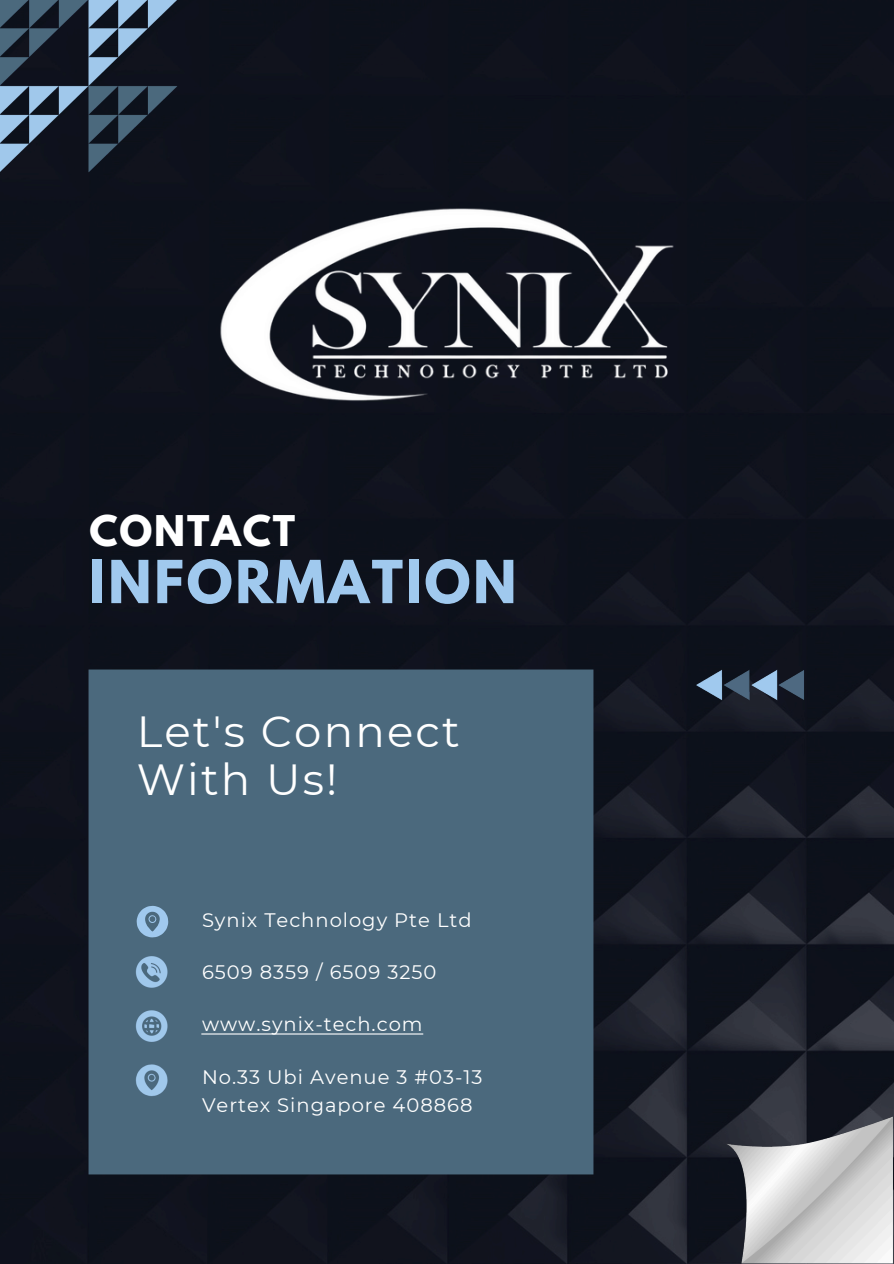
<style>
.page{position:relative;width:894px;height:1264px;background:#fff}
.page>*{position:absolute;margin:0;border:0;box-sizing:border-box;transform-origin:0 0}
.t1{font:700 52.5px "League Spartan";letter-spacing:.05em;color:#a0c9ee}
.t2{font:43.5px/47.2px "Montserrat";letter-spacing:.05em;color:#fff}
.t3{font:700 37.5px "League Spartan";letter-spacing:.05em;color:#fff}
.t4{font:19.5px "Montserrat";letter-spacing:.05em;color:#fff}
</style>
<div class="page">
<img style="left:0;top:0;width:893px;height:1263px">
<img style="left:0;top:0;width:184px;height:179px">
<div style="left:82px;top:662px;width:518px;height:519px;background:#4b697d"></div>
<img style="left:718px;top:1109px;width:175px;height:154px">
<img style="left:688px;top:662px;width:122px;height:45px">
<img style="left:215px;top:205px;width:462px;height:198px">
<svg style="left:137px;top:905px;width:31px;height:32px"></svg>
<h2 class="t3" style="left:89px;top:512px;width:207px">CONTACT</h2>
<p class="t1" style="left:89px;top:556px;width:428px">INFORMATION</p>
<p class="t2" style="left:137px;top:708px;width:324px">Let's Connect<br>With Us!</p>
<p class="t4" style="left:202px;top:908px;width:271px">Synix Technology Pte Ltd</p>
<p class="t4" style="left:202px;top:960px;width:236px">6509 8359 / 6509 3250</p>
<p class="t4" style="left:202px;top:1012px;width:222px">www.synix-tech.com</p>
<p class="t4" style="left:202px;top:1064px;width:282px">No.33 Ubi Avenue 3 #03-13</p>
<p class="t4" style="left:202px;top:1092px;width:272px">Vertex Singapore 408868</p>
</div>
